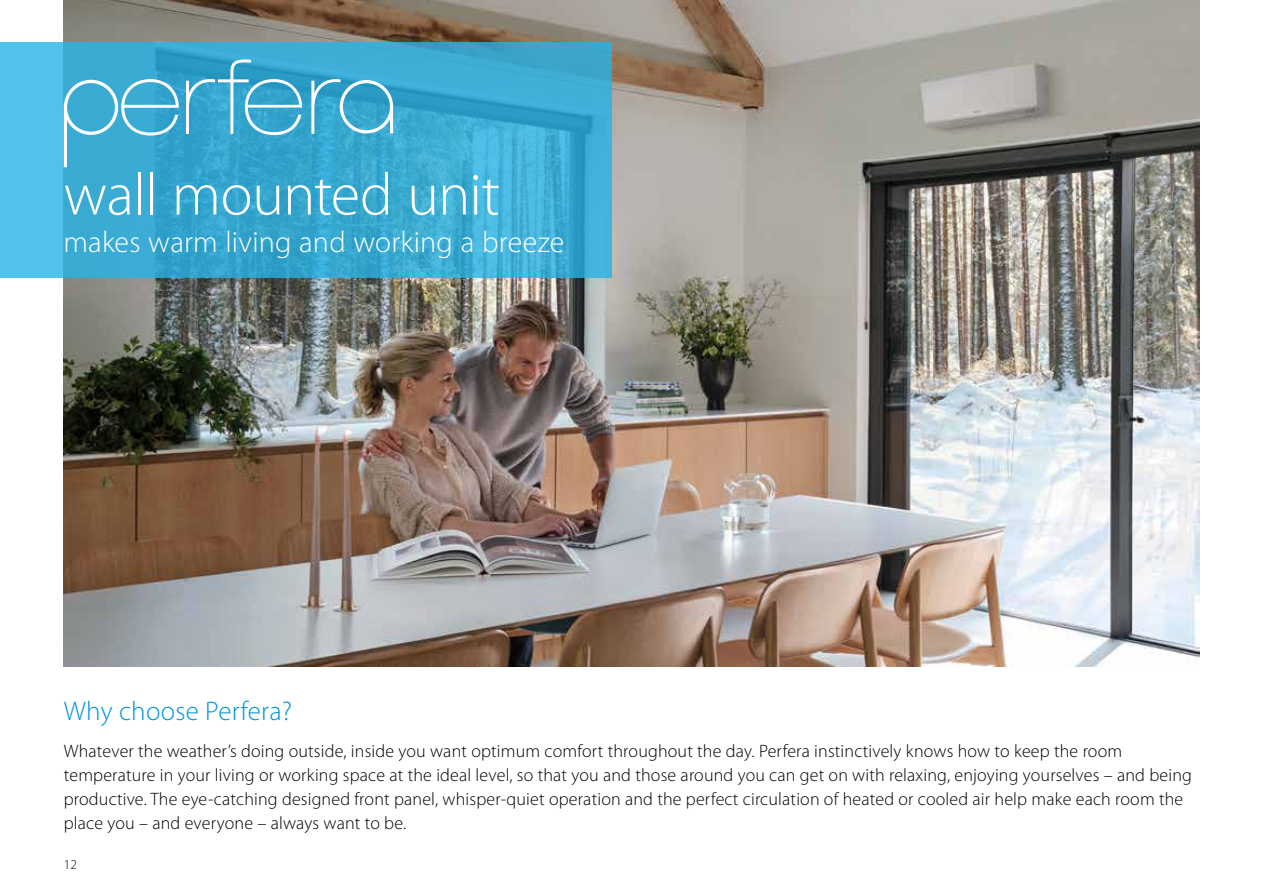
<style>
.page{position:relative;width:1263px;height:893px;background:#fff}
.page>*{position:absolute;margin:0;border:0;box-sizing:border-box;transform-origin:0 0}
.t1{font:300 60px "Myriad Pro";letter-spacing:-.015em;color:#fff}
.t2{font:300 30px "Myriad Pro";letter-spacing:.01em;color:#fff}
.t3{font:300 27px "Myriad Pro";letter-spacing:.01em;color:#0095db}
.t4{font:300 18px/24px "Myriad Pro";letter-spacing:.01em;color:#000}
.t5{font:300 13.5px "Myriad Pro";color:#000}
</style>
<div class="page">
<img style="left:64px;top:0;width:1135px;height:666px">
<svg style="left:0;top:43px;width:611px;height:235px;background:#3cacd5"></svg>
<svg style="left:311px;top:79px;width:82px;height:55px;background:#57b3d5"></svg>
<svg style="left:186px;top:59px;width:116px;height:76px;background:#4eafd2"></svg>
<svg style="left:64px;top:79px;width:115px;height:88px;background:#51b4d7"></svg>
<h1 class="t1" style="left:64px;top:162px;width:438px">wall mounted unit</h1>
<h2 class="t2" style="left:64px;top:226px;width:502px">makes warm living and working a breeze</h2>
<h3 class="t3" style="left:64px;top:696px;width:230px">Why choose Perfera?</h3>
<p class="t4" style="left:64px;top:739px;width:1130px">Whatever the weather’s doing outside, inside you want optimum comfort throughout the day. Perfera instinctively knows how to keep the room temperature in your living or working space at the ideal level, so that you and those around you can get on with relaxing, enjoying yourselves – and being productive. The eye-catching designed front panel, whisper-quiet operation and the perfect circulation of heated or cooled air help make each room the place you – and everyone – always want to be.</p>
<p class="t5" style="left:64px;top:857px;width:15px">12</p>
</div>
